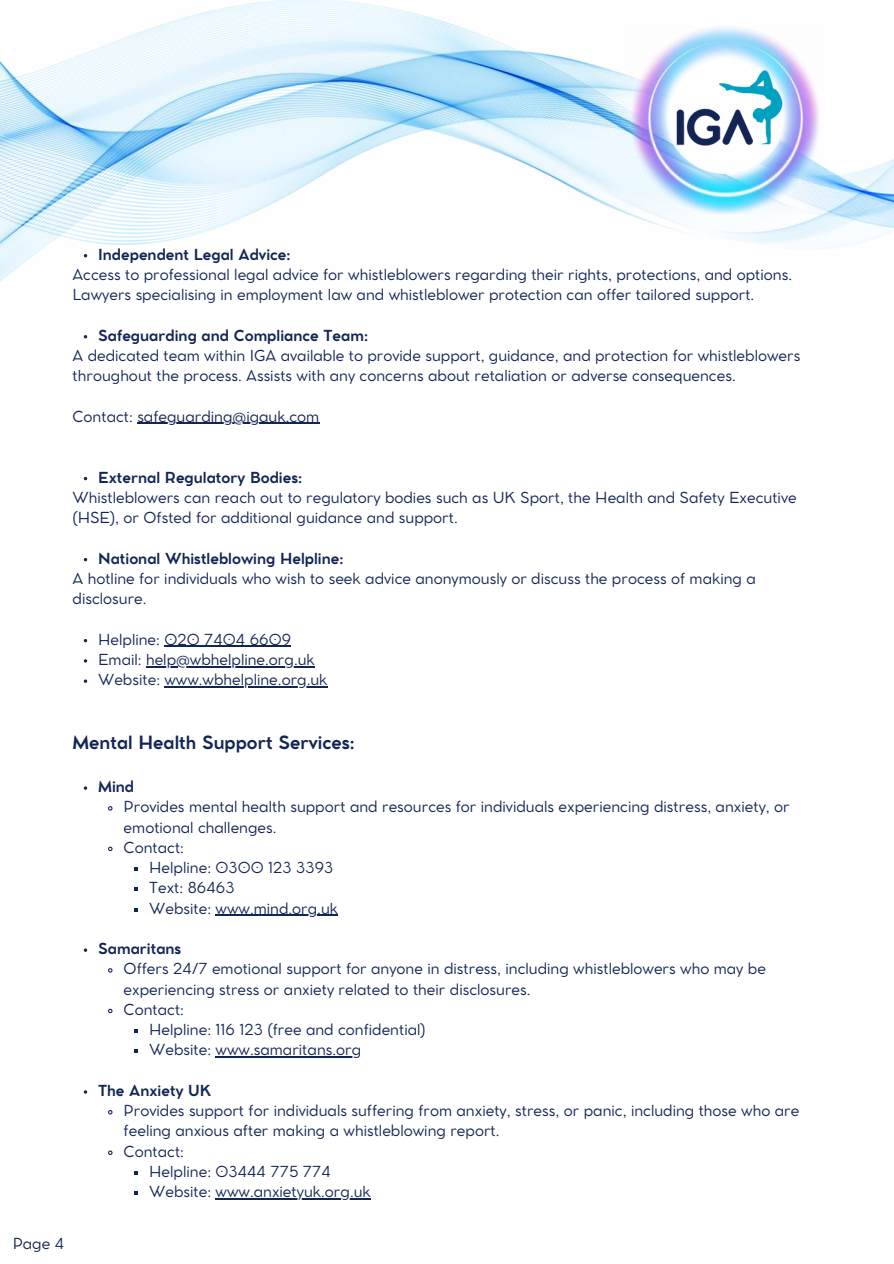
<style>
.page{position:relative;width:894px;height:1264px;background:#fff}
.page>*{position:absolute;margin:0;border:0;box-sizing:border-box;transform-origin:0 0}
.t1{font:700 18px "Cocomat Pro";color:#132555}
.t2{font:15px/20.2px "Cocomat Pro";color:#132555}
.t3{font:700 15px "Cocomat Pro";color:#132555}
</style>
<div class="page">
<img style="left:0;top:0;width:893px;height:281px">
<img style="left:630px;top:26px;width:190px;height:188px">
<hr style="left:137px;top:423px;width:182px;height:1px;background:#132555">
<hr style="left:164px;top:645px;width:127px;height:2px;background:#132555">
<hr style="left:146px;top:666px;width:169px;height:1px;background:#132555">
<svg style="left:84px;top:679px;width:3px;height:4px"></svg>
<hr style="left:164px;top:686px;width:163px;height:1px;background:#132555">
<svg style="left:108px;top:806px;width:5px;height:5px"></svg>
<svg style="left:108px;top:846px;width:5px;height:6px"></svg>
<svg style="left:134px;top:867px;width:4px;height:3px"></svg>
<svg style="left:134px;top:887px;width:4px;height:4px"></svg>
<svg style="left:134px;top:908px;width:4px;height:3px"></svg>
<hr style="left:215px;top:914px;width:123px;height:1px;background:#132555">
<svg style="left:108px;top:968px;width:5px;height:5px"></svg>
<svg style="left:108px;top:1008px;width:5px;height:6px"></svg>
<svg style="left:134px;top:1029px;width:4px;height:3px"></svg>
<svg style="left:134px;top:1049px;width:4px;height:4px"></svg>
<hr style="left:215px;top:1056px;width:146px;height:1px;background:#132555">
<svg style="left:108px;top:1110px;width:5px;height:5px"></svg>
<svg style="left:108px;top:1150px;width:5px;height:5px"></svg>
<svg style="left:134px;top:1171px;width:4px;height:3px"></svg>
<svg style="left:134px;top:1191px;width:4px;height:3px"></svg>
<hr style="left:215px;top:1198px;width:156px;height:1px;background:#132555">
<p class="t3" style="left:98px;top:244px;width:194px">Independent Legal Advice:</p>
<p class="t2" style="left:72px;top:264px;width:720px">Access to professional legal advice for whistleblowers regarding their rights, protections, and options.<br>Lawyers specialising in employment law and whistleblower protection can offer tailored support.</p>
<p class="t3" style="left:98px;top:325px;width:271px">Safeguarding and Compliance Team:</p>
<p class="t2" style="left:72px;top:345px;width:729px">A dedicated team within IGA available to provide support, guidance, and protection for whistleblowers throughout the process. Assists with any concerns about retaliation or adverse consequences.</p>
<p class="t2" style="left:72px;top:406px;width:248px">Contact: safeguarding@igauk.com</p>
<p class="t3" style="left:98px;top:467px;width:205px">External Regulatory Bodies:</p>
<p class="t2" style="left:72px;top:487px;width:725px">Whistleblowers can reach out to regulatory bodies such as UK Sport, the Health and Safety Executive (HSE), or Ofsted for additional guidance and support.</p>
<p class="t3" style="left:98px;top:548px;width:247px">National Whistleblowing Helpline:</p>
<p class="t2" style="left:72px;top:568px;width:684px">A hotline for individuals who wish to seek advice anonymously or discuss the process of making a disclosure.</p>
<p class="t2" style="left:98px;top:628px;width:231px">Helpline: 020 7404 6609<br>Email: help@wbhelpline.org.uk<br>Website: www.wbhelpline.org.uk</p>
<p class="t1" style="left:72px;top:730px;width:283px">Mental Health Support Services:</p>
<p class="t3" style="left:98px;top:776px;width:38px">Mind</p>
<p class="t2" style="left:124px;top:796px;width:667px">Provides mental health support and resources for individuals experiencing distress, anxiety, or</p>
<p class="t2" style="left:124px;top:816px;width:154px">emotional challenges.</p>
<p class="t2" style="left:124px;top:837px;width:62px">Contact:</p>
<p class="t2" style="left:149px;top:857px;width:186px">Helpline: 0300 123 3393</p>
<p class="t2" style="left:149px;top:877px;width:87px">Text: 86463</p>
<p class="t2" style="left:149px;top:897px;width:190px">Website: www.mind.org.uk</p>
<p class="t3" style="left:98px;top:938px;width:85px">Samaritans</p>
<p class="t2" style="left:124px;top:958px;width:643px">Offers 24/7 emotional support for anyone in distress, including whistleblowers who may be</p>
<p class="t2" style="left:124px;top:978px;width:408px">experiencing stress or anxiety related to their disclosures.</p>
<p class="t2" style="left:124px;top:999px;width:62px">Contact:</p>
<p class="t2" style="left:149px;top:1019px;width:278px">Helpline: 116 123 (free and confidential)</p>
<p class="t2" style="left:149px;top:1039px;width:213px">Website: www.samaritans.org</p>
<p class="t3" style="left:98px;top:1080px;width:114px">The Anxiety UK</p>
<p class="t2" style="left:124px;top:1100px;width:677px">Provides support for individuals suffering from anxiety, stress, or panic, including those who are</p>
<p class="t2" style="left:124px;top:1120px;width:377px">feeling anxious after making a whistleblowing report.</p>
<p class="t2" style="left:124px;top:1140px;width:62px">Contact:</p>
<p class="t2" style="left:149px;top:1161px;width:183px">Helpline: 03444 775 774</p>
<p class="t2" style="left:149px;top:1181px;width:223px">Website: www.anxietyuk.org.uk</p>
<p class="t2" style="left:13px;top:1232px;width:53px">Page 4</p>
</div>
